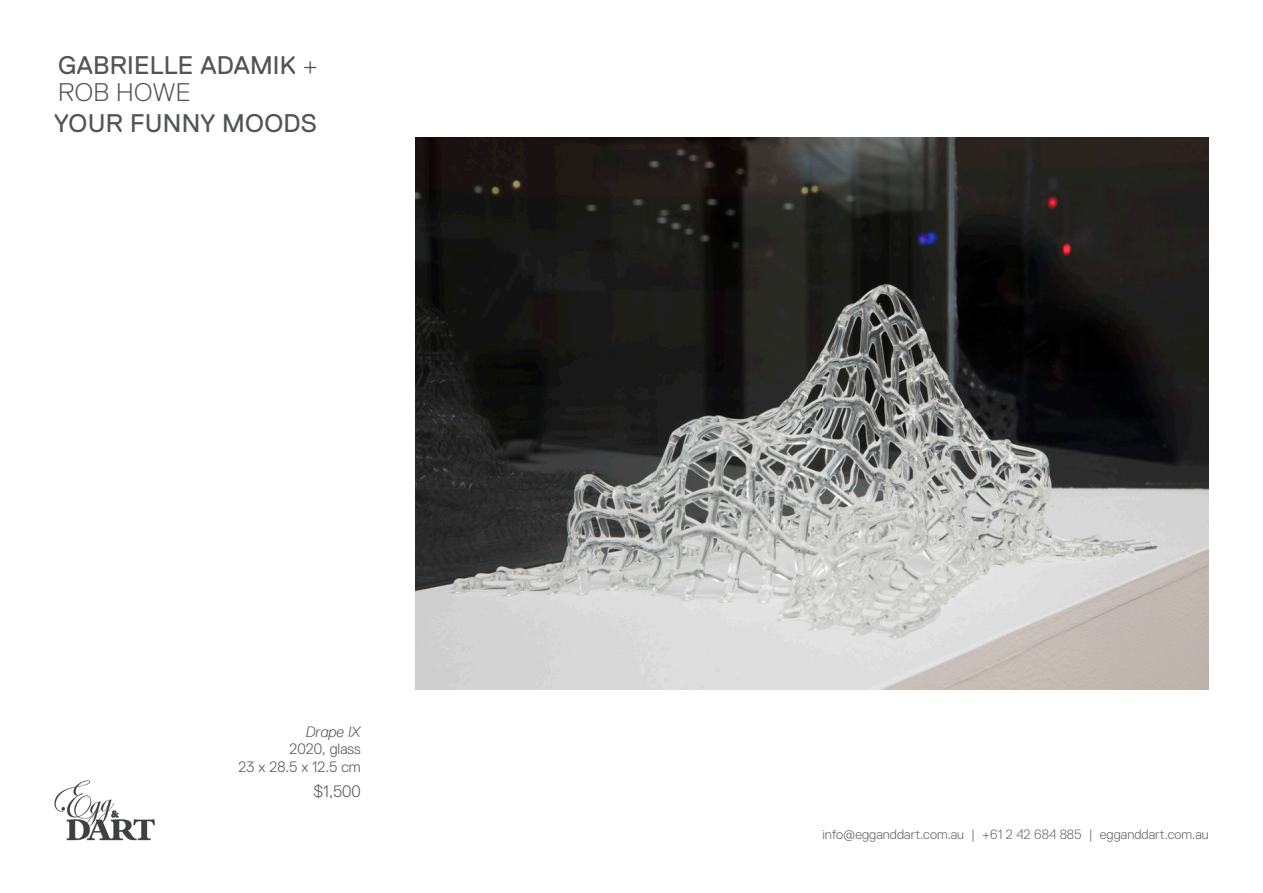
<style>
.page{position:relative;width:1263px;height:893px;background:#fff}
.page>*{position:absolute;margin:0;border:0;box-sizing:border-box;transform-origin:0 0}
.t1{font:25.5px/27px "Replica";letter-spacing:.01em;color:#535555}
.image_price{font:300 16.5px "Replica";color:#535555}
.image_price-2{font:300 15px/18px "Replica";color:#535555;text-align:right}
.image_price-3{font:italic 300 15px "Replica";color:#535555}
.t2{font:300 13.5px "Replica";color:#666868}
.s1{font-weight:300}
</style>
<div class="page">
<img style="left:54px;top:780px;width:101px;height:61px">
<img style="left:415px;top:138px;width:794px;height:551px">
<h1 class="t1" style="left:58px;top:52px;width:261px">GABRIELLE ADAMIK <span class="s1">+<br>ROB HOWE</span></h1>
<h1 class="t1" style="left:54px;top:110px;width:264px">YOUR FUNNY MOODS</h1>
<p class="image_price-3" style="left:306px;top:724px;width:56px">Drape IX</p>
<p class="image_price-2" style="left:239px;top:739px;width:124px">2020, glass<br>23 x 28.5 x 12.5 cm</p>
<p class="image_price" style="left:314px;top:782px;width:49px">$1,500</p>
<p class="t2" style="left:822px;top:827px;width:388px">info@egganddart.com.au | +61 2 42 684 885 | egganddart.com.au</p>
</div>
